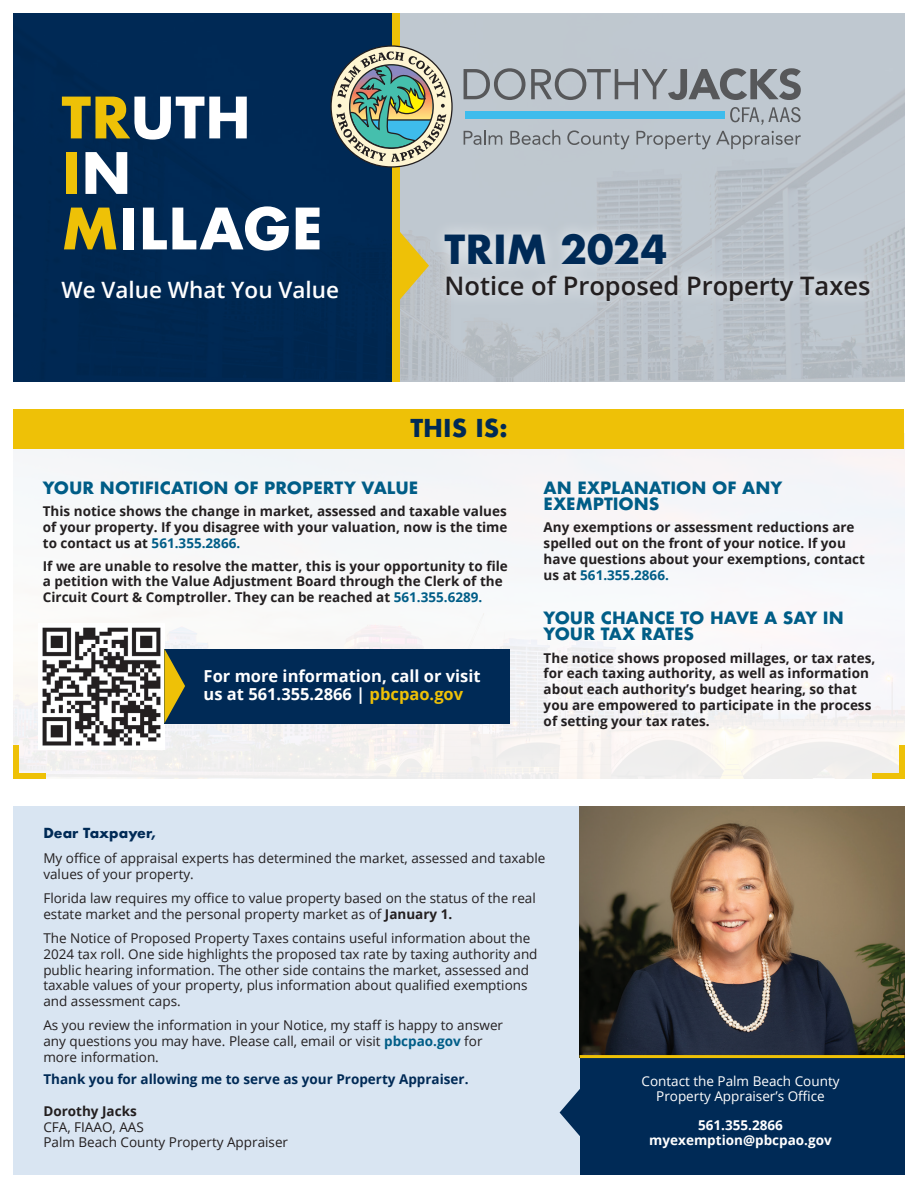
<style>
.page{position:relative;width:918px;height:1188px;background:#fff}
.page>*{position:absolute;margin:0;border:0;box-sizing:border-box;transform-origin:0 0}
.t1{font:700 55.5px "Futura";color:#fff}
.t2{font:700 55.5px "Futura";color:#eec107}
.t3{font:700 39px "Futura";color:#002a56}
.t4{font:600 25.5px "Open Sans";color:#231f20}
.t5{font:700 24px "Futura";color:#002a56}
.t6{font:600 22.5px "Open Sans";color:#fff}
.t7{font:700 16.5px/15.8px "Futura";color:#005d87}
.t8{font:700 16.5px/18px "Open Sans";color:#fff}
.t9{font:13.5px/15.8px "Open Sans";color:#231f20}
.t10{font:700 13.5px/15.8px "Open Sans";color:#231f20}
.t11{font:700 13.5px "Open Sans";color:#002a56}
.t12{font:13.5px/15px "Open Sans";color:#fff;text-align:center}
.t13{font:700 13.5px "Open Sans";color:#fff}
.t14{font:700 13.5px "Futura";color:#002a56}
.s1{color:#eec107}
.s2{color:#fff}
.s3{color:#005d87}
.s4{font-weight:700}
.s5{font-weight:700;color:#005d87}
</style>
<div class="page">
<img style="left:14px;top:15px;width:890px;height:367px">
<div style="left:580px;top:1057px;width:324px;height:117px;background:#002a56"></div>
<div style="left:14px;top:806px;width:566px;height:368px;background:#d9e5f2"></div>
<img style="left:14px;top:449px;width:890px;height:330px">
<div style="left:14px;top:409px;width:890px;height:40px;background:#eec107"></div>
<svg style="left:560px;top:1089px;width:20px;height:47px"></svg>
<img style="left:38px;top:623px;width:126px;height:126px">
<img style="left:580px;top:806px;width:324px;height:249px">
<hr style="left:580px;top:1055px;width:324px;height:3px;background:#eec107">
<div style="left:872px;top:773px;width:32px;height:6px;background:#eec107"></div>
<div style="left:899px;top:745px;width:5px;height:33px;background:#eec107"></div>
<div style="left:14px;top:773px;width:32px;height:6px;background:#eec107"></div>
<div style="left:14px;top:745px;width:5px;height:33px;background:#eec107"></div>
<div style="left:431px;top:220px;width:453px;height:95px;background:#fff;opacity:.8"></div>
<div style="left:392px;top:14px;width:7px;height:368px;background:#eec107"></div>
<svg style="left:399px;top:231px;width:30px;height:69px"></svg>
<svg style="left:464px;top:68px;width:337px;height:32px"></svg>
<svg style="left:730px;top:107px;width:71px;height:18px"></svg>
<div style="left:465px;top:111px;width:260px;height:7px;background:#3ebcec"></div>
<svg style="left:464px;top:130px;width:38px;height:15px"></svg>
<svg style="left:510px;top:130px;width:50px;height:15px"></svg>
<svg style="left:567px;top:130px;width:63px;height:19px"></svg>
<svg style="left:636px;top:131px;width:165px;height:18px"></svg>
<svg style="left:331px;top:46px;width:121px;height:121px"></svg>
<svg style="left:337px;top:51px;width:109px;height:111px"></svg>
<div style="left:164px;top:649px;width:345px;height:74px;background:#002a56"></div>
<svg style="left:164px;top:649px;width:21px;height:74px"></svg>
<p class="t1" style="left:61px;top:77px;width:191px"><span class="s1">TR</span>UTH</p>
<p class="t2" style="left:61px;top:133px;width:72px">I<span class="s2">N</span></p>
<p class="t1" style="left:61px;top:188px;width:263px"><span class="s1">M</span>ILLAGE</p>
<p class="t6" style="left:61px;top:274px;width:279px">We Value What You Value</p>
<p class="t3" style="left:445px;top:221px;width:224px">TRIM 2024</p>
<p class="t4" style="left:445px;top:268px;width:427px">Notice of Proposed Property Taxes</p>
<p class="t5" style="left:410px;top:411px;width:99px">THIS IS:</p>
<p class="t7" style="left:43px;top:480px;width:377px">YOUR NOTIFICATION OF PROPERTY VALUE</p>
<p class="t10" style="left:43px;top:503px;width:466px;text-align:justify">This notice shows the change in market, assessed and taxable values of your property. If you disagree with your valuation, now is the time to contact us at <span class="s3">561.355.2866.</span></p>
<p class="t10" style="left:43px;top:557px;width:466px">If we are unable to resolve the matter, this is your opportunity to file a petition with the Value Adjustment Board through the Clerk of the<br>Circuit Court &amp; Comptroller. They can be reached at <span class="s3">561.355.6289.</span></p>
<p class="t8" style="left:204px;top:666px;width:279px">For more information, call or visit us at 561.355.2866 | <span class="s1">pbcpao.gov</span></p>
<p class="t7" style="left:544px;top:480px;width:240px">AN EXPLANATION OF ANY<br>EXEMPTIONS</p>
<p class="t10" style="left:544px;top:519px;width:323px">Any exemptions or assessment reductions are spelled out on the front of your notice. If you have questions about your exemptions, contact us at <span class="s3">561.355.2866.</span></p>
<p class="t7" style="left:544px;top:610px;width:302px">YOUR CHANCE TO HAVE A SAY IN<br>YOUR TAX RATES</p>
<p class="t10" style="left:544px;top:650px;width:333px">The notice shows proposed millages, or tax rates, for each taxing authority, as well as information about each authority’s budget hearing, so that you are empowered to participate in the process of setting your tax rates.</p>
<p class="t14" style="left:43px;top:824px;width:114px">Dear Taxpayer,</p>
<p class="t9" style="left:43px;top:850px;width:503px">My office of appraisal experts has determined the market, assessed and taxable values of your property.</p>
<p class="t9" style="left:43px;top:890px;width:494px">Florida law requires my office to value property based on the status of the real estate market and the personal property market as of <span class="s4">January 1.</span></p>
<p class="t9" style="left:43px;top:930px;width:496px">The Notice of Proposed Property Taxes contains useful information about the 2024 tax roll. One side highlights the proposed tax rate by taxing authority and public hearing information. The other side contains the market, assessed and taxable values of your property, plus information about qualified exemptions and assessment caps.</p>
<p class="t9" style="left:43px;top:1017px;width:461px">As you review the information in your Notice, my staff is happy to answer any questions you may have. Please call, email or visit <span class="s5">pbcpao.gov</span> for more information.</p>
<p class="t11" style="left:43px;top:1070px;width:427px">Thank you for allowing me to serve as your Property Appraiser.</p>
<p class="t10" style="left:43px;top:1103px;width:95px">Dorothy Jacks</p>
<p class="t9" style="left:43px;top:1119px;width:102px">CFA, FIAAO, AAS</p>
<p class="t9" style="left:43px;top:1134px;width:246px">Palm Beach County Property Appraiser</p>
<p class="t12" style="left:642px;top:1073px;width:200px">Contact the Palm Beach County<br>Property Appraiser’s Office</p>
<p class="t13" style="left:698px;top:1116px;width:86px">561.355.2866</p>
<p class="t13" style="left:649px;top:1131px;width:184px">myexemption@pbcpao.gov</p>
</div>
